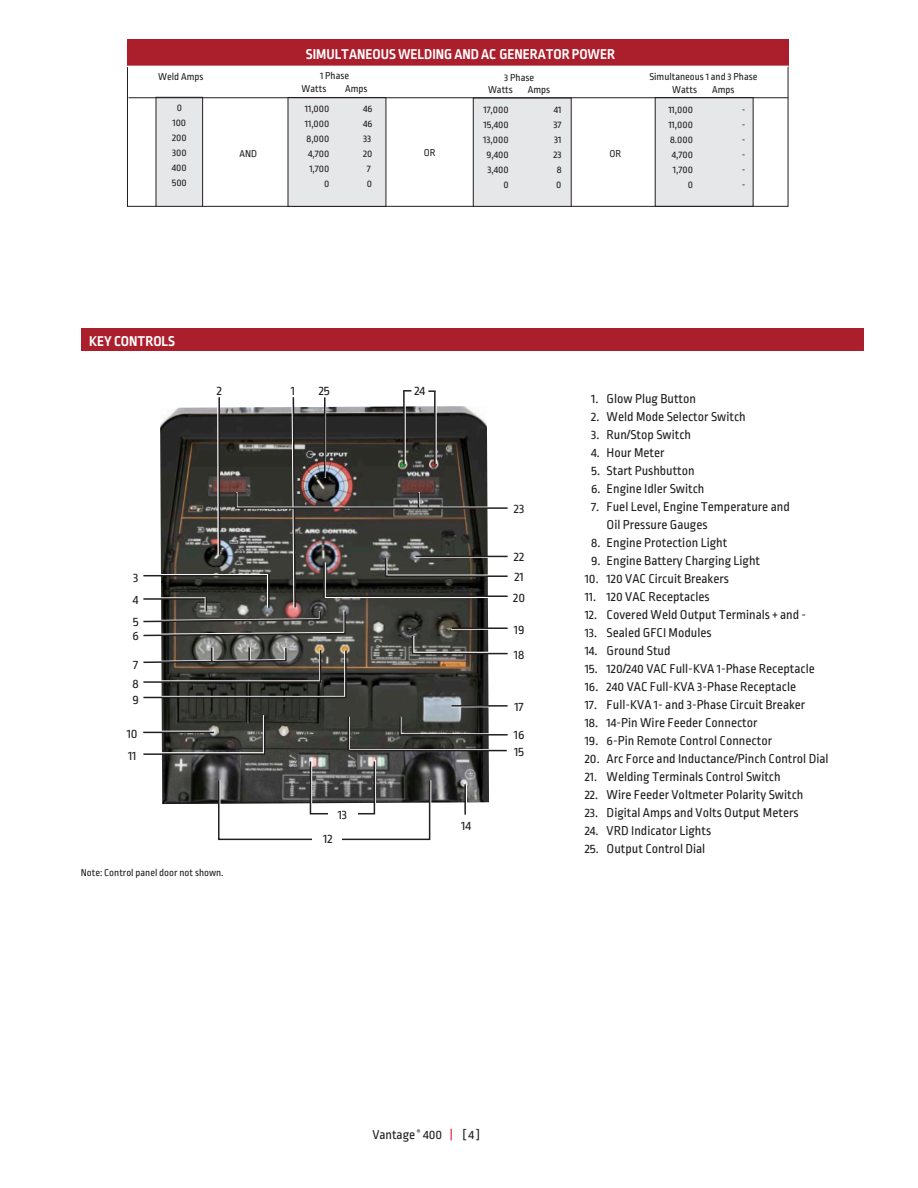
<style>
.page{position:relative;width:918px;height:1188px;background:#fff}
.page>*{position:absolute;margin:0;border:0;box-sizing:border-box;transform-origin:0 0}
.Chart_Title{font:700 15px "Ropa Sans Pro";color:#fff}
.Red_Sub_Head{font:700 15px "Ropa Sans Pro";color:#fff}
.t1{font:13.5px/18px "Ropa Sans Pro";color:#231f20}
.t2{font:10.5px "Ropa Sans Pro";color:#231f20}
.s1{color:#e4183e}
</style>
<div class="page">
<div style="left:655px;top:98px;width:98px;height:108px;background:#e6e7e9"></div>
<div style="left:655px;top:97px;width:99px;height:110px;border:1px solid #231f20"></div>
<div style="left:473px;top:98px;width:98px;height:108px;background:#e6e7e9"></div>
<div style="left:473px;top:98px;width:99px;height:109px;border:1px solid #231f20"></div>
<div style="left:288px;top:97px;width:98px;height:109px;background:#e6e7e9"></div>
<div style="left:156px;top:97px;width:47px;height:109px;background:#e6e7e9"></div>
<div style="left:156px;top:97px;width:47px;height:110px;border:1px solid #231f20"></div>
<div style="left:81px;top:329px;width:783px;height:22px;background:#ab1e2c"></div>
<div style="left:127px;top:39px;width:661px;height:27px;background:#ab1e2c"></div>
<img style="left:160px;top:664px;width:329px;height:140px">
<div style="left:311px;top:759px;width:65px;height:54px;border:2px solid #fff"></div>
<div style="left:219px;top:780px;width:212px;height:58px;border:2px solid #fff"></div>
<hr style="left:452px;top:705px;width:56px;height:2px;background:#231f20">
<div style="left:218px;top:780px;width:212px;height:60px;border:2px solid #231f20"></div>
<div style="left:312px;top:834px;width:30px;height:8px;background:#fff"></div>
<div style="left:310px;top:761px;width:65px;height:53px;border:2px solid #231f20"></div>
<div style="left:328px;top:809px;width:30px;height:8px;background:#fff"></div>
<hr style="left:144px;top:680px;width:177px;height:2px;background:#fff">
<hr style="left:142px;top:696px;width:204px;height:1px;background:#fff">
<hr style="left:319px;top:650px;width:2px;height:33px;background:#fff">
<hr style="left:344px;top:651px;width:2px;height:46px;background:#fff">
<hr style="left:143px;top:731px;width:71px;height:1px;background:#fff">
<hr style="left:263px;top:715px;width:1px;height:39px;background:#fff">
<hr style="left:144px;top:752px;width:121px;height:2px;background:#fff">
<hr style="left:466px;top:784px;width:1px;height:31px;background:#fff">
<hr style="left:348px;top:717px;width:2px;height:34px;background:#fff">
<hr style="left:401px;top:733px;width:109px;height:2px;background:#fff">
<hr style="left:350px;top:749px;width:158px;height:2px;background:#fff">
<hr style="left:464px;top:784px;width:2px;height:31px;background:#231f20">
<svg style="left:399px;top:717px;width:3px;height:17px"></svg>
<hr style="left:399px;top:734px;width:109px;height:2px;background:#231f20">
<hr style="left:348px;top:717px;width:1px;height:34px;background:#231f20">
<hr style="left:348px;top:750px;width:159px;height:1px;background:#231f20">
<hr style="left:143px;top:681px;width:178px;height:2px;background:#231f20">
<hr style="left:320px;top:650px;width:1px;height:33px;background:#231f20">
<hr style="left:345px;top:651px;width:2px;height:46px;background:#231f20">
<hr style="left:143px;top:697px;width:203px;height:1px;background:#231f20">
<hr style="left:143px;top:732px;width:71px;height:1px;background:#231f20">
<hr style="left:264px;top:715px;width:1px;height:39px;background:#231f20">
<hr style="left:143px;top:753px;width:122px;height:2px;background:#231f20">
<svg style="left:143px;top:390px;width:365px;height:274px"></svg>
<hr style="left:323px;top:595px;width:185px;height:2px;background:#231f20">
<hr style="left:324px;top:562px;width:2px;height:35px;background:#fff">
<hr style="left:323px;top:562px;width:2px;height:36px;background:#231f20">
<hr style="left:128px;top:97px;width:660px;height:1px;background:#231f20">
<p class="Chart_Title" style="left:306px;top:46px;width:311px">SIMULTANEOUS WELDING AND AC GENERATOR POWER</p>
<p class="t2" style="left:504px;top:72px;width:31px">3 Phase</p>
<p class="t2" style="left:488px;top:84px;width:26px">Watts</p>
<p class="t2" style="left:528px;top:84px;width:24px">Amps</p>
<p class="t2" style="left:158px;top:71px;width:47px">Weld Amps</p>
<p class="t2" style="left:320px;top:70px;width:31px">1 Phase</p>
<p class="t2" style="left:302px;top:83px;width:26px">Watts</p>
<p class="t2" style="left:345px;top:83px;width:24px">Amps</p>
<p class="t2" style="left:177px;top:102px;width:7px">0</p>
<p class="t2" style="left:172px;top:117px;width:15px">100</p>
<p class="t2" style="left:172px;top:132px;width:16px">200</p>
<p class="t2" style="left:172px;top:147px;width:16px">300</p>
<p class="t2" style="left:172px;top:162px;width:16px">400</p>
<p class="t2" style="left:172px;top:177px;width:17px">500</p>
<p class="t2" style="left:305px;top:103px;width:26px">11,000</p>
<p class="t2" style="left:363px;top:103px;width:11px">46</p>
<p class="t2" style="left:305px;top:118px;width:26px">11,000</p>
<p class="t2" style="left:363px;top:118px;width:11px">46</p>
<p class="t2" style="left:307px;top:133px;width:24px">8,000</p>
<p class="t2" style="left:363px;top:133px;width:10px">33</p>
<p class="t2" style="left:308px;top:148px;width:23px">4,700</p>
<p class="t2" style="left:363px;top:148px;width:11px">20</p>
<p class="t2" style="left:309px;top:163px;width:22px">1,700</p>
<p class="t2" style="left:367px;top:163px;width:5px">7</p>
<p class="t2" style="left:324px;top:178px;width:7px">0</p>
<p class="t2" style="left:367px;top:178px;width:7px">0</p>
<p class="t2" style="left:483px;top:104px;width:27px">17,000</p>
<p class="t2" style="left:554px;top:104px;width:9px">41</p>
<p class="t2" style="left:484px;top:119px;width:27px">15,400</p>
<p class="t2" style="left:553px;top:119px;width:10px">37</p>
<p class="t2" style="left:483px;top:134px;width:27px">13,000</p>
<p class="t2" style="left:554px;top:134px;width:9px">31</p>
<p class="t2" style="left:486px;top:149px;width:24px">9,400</p>
<p class="t2" style="left:553px;top:149px;width:10px">23</p>
<p class="t2" style="left:487px;top:164px;width:23px">3,400</p>
<p class="t2" style="left:557px;top:164px;width:6px">8</p>
<p class="t2" style="left:503px;top:179px;width:7px">0</p>
<p class="t2" style="left:556px;top:179px;width:7px">0</p>
<p class="t2" style="left:240px;top:148px;width:19px">AND</p>
<p class="t2" style="left:424px;top:147px;width:13px">OR</p>
<p class="t2" style="left:610px;top:148px;width:13px">OR</p>
<p class="t2" style="left:649px;top:71px;width:110px">Simultaneous 1 and 3 Phase</p>
<p class="t2" style="left:672px;top:84px;width:26px">Watts</p>
<p class="t2" style="left:712px;top:84px;width:24px">Amps</p>
<p class="t2" style="left:668px;top:104px;width:26px">11,000</p>
<p class="t2" style="left:742px;top:104px;width:5px">-</p>
<p class="t2" style="left:668px;top:119px;width:26px">11,000</p>
<p class="t2" style="left:742px;top:119px;width:5px">-</p>
<p class="t2" style="left:670px;top:134px;width:24px">8.000</p>
<p class="t2" style="left:742px;top:134px;width:5px">-</p>
<p class="t2" style="left:672px;top:149px;width:23px">4,700</p>
<p class="t2" style="left:742px;top:149px;width:5px">-</p>
<p class="t2" style="left:673px;top:164px;width:22px">1,700</p>
<p class="t2" style="left:742px;top:164px;width:5px">-</p>
<p class="t2" style="left:688px;top:179px;width:7px">0</p>
<p class="t2" style="left:742px;top:179px;width:5px">-</p>
<p class="Red_Sub_Head" style="left:89px;top:332px;width:87px">KEY CONTROLS</p>
<p class="t1" style="left:133px;top:570px;width:7px">3</p>
<p class="t1" style="left:133px;top:592px;width:7px">4</p>
<p class="t1" style="left:133px;top:614px;width:7px">5</p>
<p class="t1" style="left:133px;top:628px;width:8px">6</p>
<p class="t1" style="left:133px;top:656px;width:7px">7</p>
<p class="t1" style="left:133px;top:676px;width:8px">8</p>
<p class="t1" style="left:133px;top:691px;width:8px">9</p>
<p class="t1" style="left:127px;top:725px;width:12px">10</p>
<p class="t1" style="left:128px;top:747px;width:10px">11</p>
<p class="t1" style="left:217px;top:383px;width:7px">2</p>
<p class="t1" style="left:291px;top:383px;width:6px">1</p>
<p class="t1" style="left:319px;top:383px;width:13px">25</p>
<p class="t1" style="left:338px;top:807px;width:11px">13</p>
<p class="t1" style="left:323px;top:831px;width:11px">12</p>
<p class="t2" style="left:81px;top:867px;width:144px">Note: Control panel door not shown.</p>
<p class="t1" style="left:414px;top:383px;width:12px">24</p>
<p class="t1" style="left:461px;top:817px;width:11px">14</p>
<p class="t1" style="left:514px;top:500px;width:12px">23</p>
<p class="t1" style="left:514px;top:549px;width:12px">22</p>
<p class="t1" style="left:514px;top:568px;width:11px">21</p>
<p class="t1" style="left:513px;top:589px;width:13px">20</p>
<p class="t1" style="left:514px;top:621px;width:12px">19</p>
<p class="t1" style="left:514px;top:647px;width:12px">18</p>
<p class="t1" style="left:514px;top:698px;width:11px">17</p>
<p class="t1" style="left:514px;top:727px;width:12px">16</p>
<p class="t1" style="left:514px;top:743px;width:12px">15</p>
<p class="t1" style="left:591px;top:390px;width:106px">1. Glow Plug Button</p>
<p class="t1" style="left:591px;top:408px;width:156px">2. Weld Mode Selector Switch</p>
<p class="t1" style="left:591px;top:426px;width:101px">3. Run/Stop Switch</p>
<p class="t1" style="left:591px;top:444px;width:75px">4. Hour Meter</p>
<p class="t1" style="left:591px;top:462px;width:105px">5. Start Pushbutton</p>
<p class="t1" style="left:591px;top:480px;width:115px">6. Engine Idler Switch</p>
<p class="t1" style="left:607px;top:498px;width:185px;text-indent:-15px">7. Fuel Level, Engine Temperature and<br>Oil Pressure Gauges</p>
<p class="t1" style="left:591px;top:534px;width:138px">8. Engine Protection Light</p>
<p class="t1" style="left:591px;top:552px;width:170px">9. Engine Battery Charging Light</p>
<p class="t1" style="left:585px;top:570px;width:146px">10. 120 VAC Circuit Breakers</p>
<p class="t1" style="left:585px;top:588px;width:126px">11. 120 VAC Receptacles</p>
<p class="t1" style="left:585px;top:606px;width:223px">12. Covered Weld Output Terminals + and -</p>
<p class="t1" style="left:585px;top:624px;width:128px">13. Sealed GFCI Modules</p>
<p class="t1" style="left:585px;top:642px;width:87px">14. Ground Stud</p>
<p class="t1" style="left:585px;top:660px;width:232px">15. 120/240 VAC Full-KVA 1-Phase Receptacle</p>
<p class="t1" style="left:585px;top:678px;width:213px">16. 240 VAC Full-KVA 3-Phase Receptacle</p>
<p class="t1" style="left:585px;top:696px;width:222px">17. Full-KVA 1- and 3-Phase Circuit Breaker</p>
<p class="t1" style="left:585px;top:714px;width:174px">18. 14-Pin Wire Feeder Connector</p>
<p class="t1" style="left:585px;top:732px;width:189px">19. 6-Pin Remote Control Connector</p>
<p class="t1" style="left:585px;top:750px;width:245px">20. Arc Force and Inductance/Pinch Control Dial</p>
<p class="t1" style="left:585px;top:768px;width:197px">21. Welding Terminals Control Switch</p>
<p class="t1" style="left:585px;top:786px;width:220px">22. Wire Feeder Voltmeter Polarity Switch</p>
<p class="t1" style="left:585px;top:804px;width:215px">23. Digital Amps and Volts Output Meters</p>
<p class="t1" style="left:585px;top:822px;width:128px">24. VRD Indicator Lights</p>
<p class="t1" style="left:585px;top:840px;width:122px">25. Output Control Dial</p>
<p class="t1" style="left:372px;top:1126px;width:109px">Vantage <sup>®</sup> 400 <span class="s1">|</span> [ 4 ]</p>
</div>
